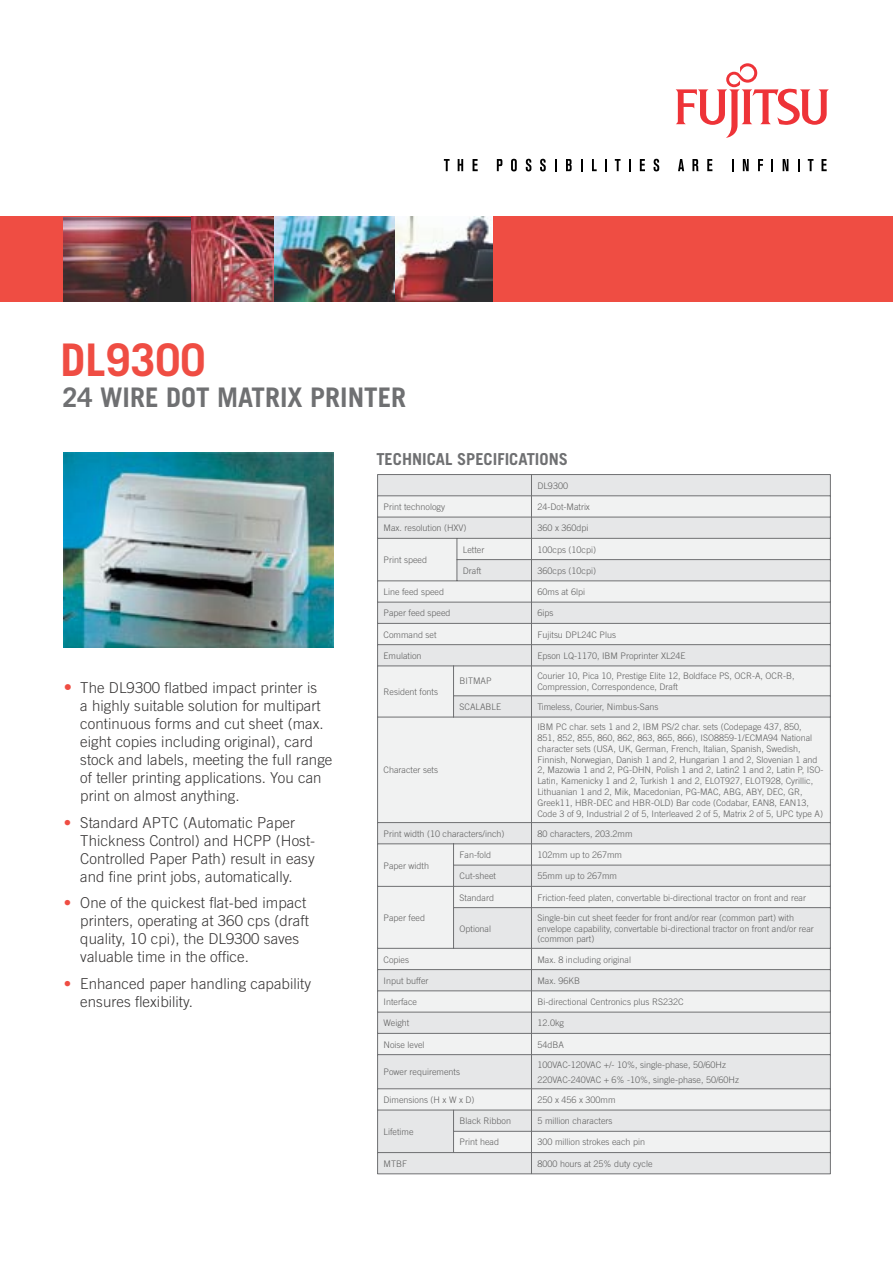
<style>
.page{position:relative;width:893px;height:1263px;background:#fff}
.page>*{position:absolute;margin:0;border:0;box-sizing:border-box;transform-origin:0 0}
.t1{font:700 45px "Trade Gothic";color:#ef4d43}
.Heading_2{font:700 27px "Trade Gothic";color:#6f7072}
.Heading_2-2{font:700 16.5px "Trade Gothic";color:#6f7072}
.t2{font:300 15px/18px "Trade Gothic";letter-spacing:.005em;color:#373535}
.Heading_2-3{font:300 9px/10.8px "Trade Gothic";color:#5f5f5f}
.s1{font-size:16.5px;color:#ef4d43}
.s2{color:#ef4d43}
</style>
<div class="page">
<svg style="left:676px;top:63px;width:153px;height:75px"></svg>
<svg style="left:444px;top:159px;width:6px;height:12px"></svg>
<svg style="left:458px;top:159px;width:5px;height:12px"></svg>
<svg style="left:473px;top:159px;width:5px;height:12px"></svg>
<svg style="left:497px;top:159px;width:5px;height:12px"></svg>
<svg style="left:511px;top:159px;width:6px;height:12px"></svg>
<svg style="left:526px;top:159px;width:5px;height:12px"></svg>
<svg style="left:540px;top:159px;width:6px;height:12px"></svg>
<svg style="left:555px;top:159px;width:2px;height:12px"></svg>
<svg style="left:566px;top:159px;width:6px;height:12px"></svg>
<svg style="left:581px;top:159px;width:2px;height:12px"></svg>
<svg style="left:592px;top:159px;width:5px;height:12px"></svg>
<svg style="left:605px;top:159px;width:2px;height:12px"></svg>
<svg style="left:615px;top:159px;width:5px;height:12px"></svg>
<svg style="left:629px;top:159px;width:1px;height:12px"></svg>
<svg style="left:640px;top:159px;width:5px;height:12px"></svg>
<svg style="left:654px;top:159px;width:5px;height:12px"></svg>
<svg style="left:678px;top:159px;width:6px;height:12px"></svg>
<svg style="left:692px;top:159px;width:7px;height:12px"></svg>
<svg style="left:707px;top:159px;width:5px;height:12px"></svg>
<svg style="left:732px;top:159px;width:1px;height:12px"></svg>
<svg style="left:743px;top:159px;width:6px;height:12px"></svg>
<svg style="left:758px;top:159px;width:5px;height:12px"></svg>
<svg style="left:771px;top:159px;width:2px;height:12px"></svg>
<svg style="left:783px;top:159px;width:5px;height:12px"></svg>
<svg style="left:798px;top:159px;width:2px;height:12px"></svg>
<svg style="left:808px;top:159px;width:5px;height:12px"></svg>
<svg style="left:821px;top:159px;width:6px;height:12px"></svg>
<div style="left:0;top:217px;width:893px;height:85px;background:#ef4d43"></div>
<img style="left:64px;top:217px;width:331px;height:85px">
<img style="left:395px;top:217px;width:97px;height:85px">
<svg style="left:377px;top:474px;width:454px;height:700px"></svg>
<img style="left:64px;top:452px;width:270px;height:195px">
<p class="t1" style="left:60px;top:332px;width:147px">DL9300</p>
<p class="Heading_2" style="left:63px;top:380px;width:345px">24 WIRE DOT MATRIX PRINTER</p>
<p class="Heading_2-2" style="left:376px;top:449px;width:193px">TECHNICAL SPECIFICATIONS</p>
<p class="Heading_2-3" style="left:537px;top:480px;width:32px">DL9300</p>
<p class="t2" style="left:80px;top:679px;width:254px;text-indent:-16px"><span class="s1">•</span> The DL9300 flatbed impact printer is<br>a highly suitable solution for multipart continuous forms and cut sheet (max. eight copies including original), card stock and labels, meeting the full range of teller printing applications. You can print on almost anything.</p>
<p class="t2" style="left:80px;top:813px;width:236px;text-indent:-16px"><span class="s2">•</span> Standard APTC (Automatic Paper Thickness Control) and HCPP (Host-Controlled Paper Path) result in easy and fine print jobs, automatically.</p>
<p class="t2" style="left:80px;top:894px;width:230px;text-indent:-16px"><span class="s2">•</span> One of the quickest flat-bed impact printers, operating at 360 cps (draft quality, 10 cpi), the DL9300 saves valuable time in the office.</p>
<p class="t2" style="left:80px;top:974px;width:232px;text-indent:-16px"><span class="s2">•</span> Enhanced paper handling capability ensures flexibility.</p>
<p class="Heading_2-3" style="left:384px;top:501px;width:63px">Print technology</p>
<p class="Heading_2-3" style="left:537px;top:501px;width:54px">24-Dot-Matrix</p>
<p class="Heading_2-3" style="left:384px;top:522px;width:84px">Max. resolution (HXV)</p>
<p class="Heading_2-3" style="left:537px;top:522px;width:53px">360 x 360dpi</p>
<p class="Heading_2-3" style="left:384px;top:554px;width:45px">Print speed</p>
<p class="Heading_2-3" style="left:463px;top:544px;width:23px">Letter</p>
<p class="Heading_2-3" style="left:537px;top:544px;width:60px">100cps (10cpi)</p>
<p class="Heading_2-3" style="left:463px;top:565px;width:20px">Draft</p>
<p class="Heading_2-3" style="left:537px;top:565px;width:60px">360cps (10cpi)</p>
<p class="Heading_2-3" style="left:384px;top:586px;width:62px">Line feed speed</p>
<p class="Heading_2-3" style="left:537px;top:586px;width:49px">60ms at 6lpi</p>
<p class="Heading_2-3" style="left:384px;top:608px;width:69px">Paper feed speed</p>
<p class="Heading_2-3" style="left:537px;top:608px;width:18px">6ips</p>
<p class="Heading_2-3" style="left:384px;top:629px;width:55px">Command set</p>
<p class="Heading_2-3" style="left:537px;top:629px;width:80px">Fujitsu DPL24C Plus</p>
<p class="Heading_2-3" style="left:384px;top:650px;width:40px">Emulation</p>
<p class="Heading_2-3" style="left:537px;top:650px;width:150px">Epson LQ-1170, IBM Proprinter XL24E</p>
<p class="Heading_2-3" style="left:384px;top:686px;width:56px">Resident fonts</p>
<p class="Heading_2-3" style="left:460px;top:676px;width:34px">BITMAP</p>
<p class="Heading_2-3" style="left:537px;top:670px;width:259px">Courier 10, Pica 10, Prestige Elite 12, Boldface PS, OCR-A, OCR-B,<br>Compression, Correspondence, Draft</p>
<p class="Heading_2-3" style="left:460px;top:701px;width:43px">SCALABLE</p>
<p class="Heading_2-3" style="left:537px;top:701px;width:122px">Timeless, Courier, Nimbus-Sans</p>
<p class="Heading_2-3" style="left:384px;top:765px;width:56px">Character sets</p>
<p class="Heading_2-3" style="left:537px;top:721px;width:287px">IBM PC char. sets 1 and 2, IBM PS/2 char. sets (Codepage 437, 850,<br>851, 852, 855, 860, 862, 863, 865, 866), ISO8859-1/ECMA94 National character sets (USA, UK, German, French, Italian, Spanish, Swedish, Finnish, Norwegian, Danish 1 and 2, Hungarian 1 and 2, Slovenian 1 and 2, Mazowia 1 and 2, PG-DHN, Polish 1 and 2, Latin2 1 and 2, Latin P, ISO-Latin, Kamenicky 1 and 2, Turkish 1 and 2, ELOT927, ELOT928, Cyrillic, Lithuanian 1 and 2, Mik, Macedonian, PG-MAC, ABG, ABY, DEC, GR, Greek11, HBR-DEC and HBR-OLD) Bar code (Codabar, EAN8, EAN13, Code 3 of 9, Industrial 2 of 5, Interleaved 2 of 5, Matrix 2 of 5, UPC type A)</p>
<p class="Heading_2-3" style="left:384px;top:828px;width:123px">Print width (10 characters/inch)</p>
<p class="Heading_2-3" style="left:537px;top:828px;width:97px">80 characters, 203.2mm</p>
<p class="Heading_2-3" style="left:384px;top:860px;width:47px">Paper width</p>
<p class="Heading_2-3" style="left:460px;top:849px;width:33px">Fan-fold</p>
<p class="Heading_2-3" style="left:537px;top:849px;width:86px">102mm up to 267mm</p>
<p class="Heading_2-3" style="left:460px;top:870px;width:38px">Cut-sheet</p>
<p class="Heading_2-3" style="left:537px;top:870px;width:81px">55mm up to 267mm</p>
<p class="Heading_2-3" style="left:384px;top:912px;width:43px">Paper feed</p>
<p class="Heading_2-3" style="left:460px;top:892px;width:36px">Standard</p>
<p class="Heading_2-3" style="left:537px;top:892px;width:270px">Friction-feed platen, convertable bi-directional tractor on front and rear</p>
<p class="Heading_2-3" style="left:460px;top:923px;width:33px">Optional</p>
<p class="Heading_2-3" style="left:537px;top:912px;width:278px">Single-bin cut sheet feeder for front and/or rear (common part) with envelope capability, convertable bi-directional tractor on front and/or rear (common part)</p>
<p class="Heading_2-3" style="left:384px;top:954px;width:27px">Copies</p>
<p class="Heading_2-3" style="left:537px;top:954px;width:95px">Max. 8 including original</p>
<p class="Heading_2-3" style="left:384px;top:975px;width:47px">Input buffer</p>
<p class="Heading_2-3" style="left:537px;top:975px;width:44px">Max. 96KB</p>
<p class="Heading_2-3" style="left:384px;top:996px;width:35px">Interface</p>
<p class="Heading_2-3" style="left:537px;top:996px;width:148px">Bi-directional Centronics plus RS232C</p>
<p class="Heading_2-3" style="left:384px;top:1017px;width:27px">Weight</p>
<p class="Heading_2-3" style="left:537px;top:1017px;width:28px">12.0kg</p>
<p class="Heading_2-3" style="left:384px;top:1039px;width:42px">Noise level</p>
<p class="Heading_2-3" style="left:537px;top:1039px;width:28px">54dBA</p>
<p class="Heading_2-3" style="left:384px;top:1066px;width:78px">Power requirements</p>
<p class="Heading_2-3" style="left:537px;top:1059px;width:190px">100VAC-120VAC +/- 10%, single-phase, 50/60Hz</p>
<p class="Heading_2-3" style="left:537px;top:1074px;width:203px">220VAC-240VAC + 6% -10%, single-phase, 50/60Hz</p>
<p class="Heading_2-3" style="left:384px;top:1094px;width:92px">Dimensions (H x W x D)</p>
<p class="Heading_2-3" style="left:537px;top:1094px;width:80px">250 x 456 x 300mm</p>
<p class="Heading_2-3" style="left:384px;top:1126px;width:31px">Lifetime</p>
<p class="Heading_2-3" style="left:460px;top:1115px;width:53px">Black Ribbon</p>
<p class="Heading_2-3" style="left:537px;top:1115px;width:76px">5 million characters</p>
<p class="Heading_2-3" style="left:460px;top:1137px;width:41px">Print head</p>
<p class="Heading_2-3" style="left:537px;top:1137px;width:109px">300 million strokes each pin</p>
<p class="Heading_2-3" style="left:384px;top:1158px;width:25px">MTBF</p>
<p class="Heading_2-3" style="left:537px;top:1158px;width:117px">8000 hours at 25% duty cycle</p>
</div>
